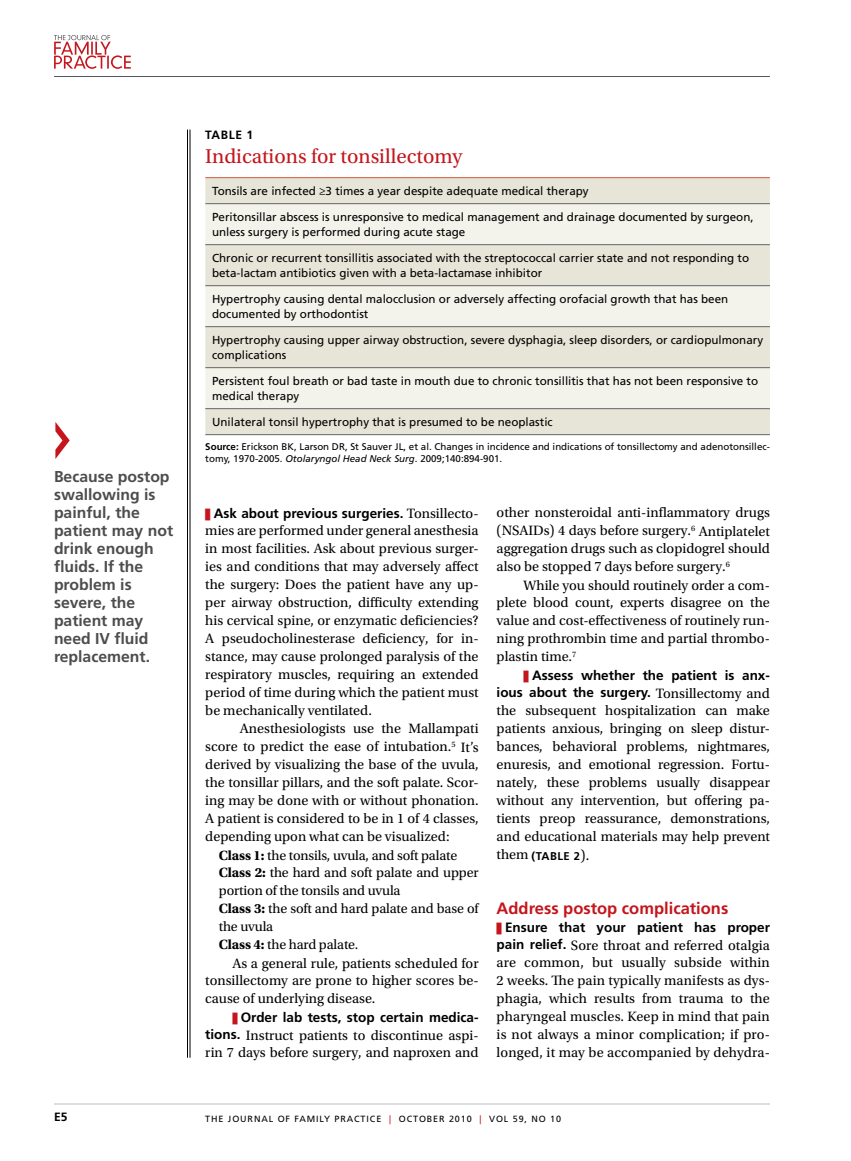
<style>
.page{position:relative;width:851px;height:1161px;background:#fff}
.page>*{position:absolute;margin:0;border:0;box-sizing:border-box;transform-origin:0 0}
.t1{font:21px "Utopia Std";color:#c4161c}
.t2{font:700 16.5px "Frutiger LT Std";color:#c4161c}
.t3{font:700 15.75px/18px "Frutiger LT Std";color:#4d4d4f}
.t4{font:14.25px/18px "Utopia Std";color:#000;text-align:justify}
.t5{font:14.1px/18px "Utopia Std";letter-spacing:-.01em;color:#000}
.t6{font:700 13.5px/18px "Frutiger LT Std";color:#000;text-align:right}
.t7{font:700 12px "Frutiger LT Std";color:#000}
.t8{font:11.7px/15px "Frutiger LT Std";color:#000}
.t9{font:700 11.25px "Frutiger LT Std";letter-spacing:.04em;color:#000}
.t10{font:9.75px/12px "Frutiger LT Std";color:#000}
.t11{font:9px "Frutiger LT Std";letter-spacing:.1em;color:#000}
.s1{font-weight:700}
.s2{font-style:italic}
.s3{font-family:"Utopia Std";font-weight:400;font-size:14.25px}
.s4{font-family:"Frutiger LT Std";font-weight:700;font-size:13.5px}
.s5{color:#c4161c}
</style>
<div class="page">
<svg style="left:54px;top:35px;width:77px;height:34px"></svg>
<hr style="left:54px;top:76px;width:716px;height:1px;background:#58595b">
<hr style="left:54px;top:1104px;width:716px;height:1px;background:#bcbec0">
<hr style="left:190px;top:130px;width:1px;height:928px;background:#000">
<hr style="left:187px;top:130px;width:1px;height:928px;background:#000">
<svg style="left:55px;top:422px;width:15px;height:37px"></svg>
<div style="left:205px;top:178px;width:565px;height:256px;background:#e7e5d8"></div>
<svg style="left:205px;top:204px;width:565px;height:204px;background:#edece2"></svg>
<hr style="left:205px;top:203px;width:565px;height:1px;background:#636466">
<hr style="left:205px;top:244px;width:565px;height:1px;background:#636466">
<hr style="left:205px;top:285px;width:565px;height:1px;background:#636466">
<hr style="left:205px;top:326px;width:565px;height:1px;background:#636466">
<hr style="left:205px;top:367px;width:565px;height:1px;background:#636466">
<hr style="left:205px;top:408px;width:565px;height:1px;background:#636466">
<hr style="left:205px;top:434px;width:565px;height:1px;background:#636466">
<hr style="left:205px;top:177px;width:565px;height:1px;background:#d1583f">
<p class="t7" style="left:205px;top:128px;width:15px">Table</p>
<p class="t7" style="left:247px;top:128px;width:8px">1</p>
<h1 class="t1" style="left:205px;top:145px;width:258px">Indications for tonsillectomy</h1>
<p class="t8" style="left:212px;top:184px;width:378px">Tonsils are infected ≥3 times a year despite adequate medical therapy</p>
<p class="t8" style="left:212px;top:210px;width:543px">Peritonsillar abscess is unresponsive to medical management and drainage documented by surgeon, unless surgery is performed during acute stage</p>
<p class="t8" style="left:212px;top:251px;width:538px">Chronic or recurrent tonsillitis associated with the streptococcal carrier state and not responding to beta-lactam antibiotics given with a beta-lactamase inhibitor</p>
<p class="t8" style="left:212px;top:291px;width:517px">Hypertrophy causing dental malocclusion or adversely affecting orofacial growth that has been documented by orthodontist</p>
<p class="t8" style="left:212px;top:332px;width:552px">Hypertrophy causing upper airway obstruction, severe dysphagia, sleep disorders, or cardiopulmonary complications</p>
<p class="t8" style="left:212px;top:373px;width:547px">Persistent foul breath or bad taste in mouth due to chronic tonsillitis that has not been responsive to medical therapy</p>
<p class="t8" style="left:212px;top:414px;width:342px">U nilateral tonsil hypertrophy that is presumed to be neoplastic</p>
<p class="t3" style="left:54px;top:467px;width:121px">Because postop swallowing is painful, the patient may not drink enough fluids. If the problem is severe, the patient may need IV fluid replacement.</p>
<p class="t10" style="left:205px;top:441px;width:566px"><span class="s1">Source:</span> Erickson BK, Larson DR, St Sauver JL, et al. Changes in incidence and indications of tonsillectomy and adenotonsillec&shy;tomy, 1970-2005. <span class="s2">Otolaryngol Head Neck Surg</span>. 2009;140:894-901.</p>
<p class="t6" style="left:214px;top:504px;width:266px">Ask about previous surgeries. <span class="s3">Tonsillecto-</span></p>
<p class="t4" style="left:205px;top:522px;width:275px">mies are performed under general anesthesia in most facilities. Ask about previous surger&shy;ies and conditions that may adversely affect the surgery: Does the patient have any up&shy;per airway obstruction, difficulty extending his cervical spine, or enzymatic deficiencies?<br>A pseudocholinesterase deficiency, for in&shy;stance, may cause prolonged paralysis of the respiratory muscles, requiring an extended period of time during which the patient must be mechanically ventilated.</p>
<p class="t4" style="left:205px;top:720px;width:275px;text-indent:35px">Anesthesiologists use the Mallampati score to predict the ease of intubation.<sup>5</sup> It’s derived by visualizing the base of the uvula, the tonsillar pillars, and the soft palate. Scor&shy;ing may be done with or without phonation.<br>A patient is considered to be in 1 of 4 classes, depending upon what can be visualized:</p>
<p class="t5" style="left:219px;top:846px;width:261px"><span class="s1">Class 1:</span> the tonsils, uvula, and soft palate<br><span class="s1">Class 2:</span> the hard and soft palate and upper portion of the tonsils and uvula<br><span class="s1">Class 3:</span> the soft and hard palate and base of the uvula<br><span class="s1">Class 4:</span> the hard palate.</p>
<p class="t4" style="left:205px;top:954px;width:275px;text-indent:27px">As a general rule, patients scheduled for tonsillectomy are prone to higher scores be&shy;cause of underlying disease.</p>
<p class="t6" style="left:241px;top:1008px;width:239px">Order lab tests, stop certain medica-</p>
<p class="t4" style="left:205px;top:1026px;width:275px"><span class="s4">tions.</span> Instruct patients to discontinue aspi&shy;rin 7 days before surgery, and naproxen and</p>
<p class="t4" style="left:496px;top:504px;width:275px">other nonsteroidal anti-inflammatory drugs (NSAIDs) 4 days before surgery.<sup>6</sup> Antiplatelet aggregation drugs such as clopidogrel should also be stopped 7 days before surgery.<sup>6</sup></p>
<p class="t4" style="left:496px;top:576px;width:275px;text-indent:27px">While you should routinely order a com&shy;plete blood count, experts disagree on the value and cost-effectiveness of routinely run&shy;ning prothrombin time and partial thrombo&shy;plastin time.<sup>7</sup></p>
<p class="t6" style="left:496px;top:666px;width:275px">Assess whether the patient is anx-<br>ious about the surgery. <span class="s3">Tonsillectomy and</span></p>
<p class="t4" style="left:496px;top:702px;width:275px">the subsequent hospitalization can make patients anxious, bringing on sleep distur&shy;bances, behavioral problems, nightmares, enuresis, and emotional regression. Fortu&shy;nately, these problems usually disappear without any intervention, but offering pa&shy;tients preop reassurance, demonstrations, and educational materials may help prevent</p>
<p class="t9" style="left:496px;top:849px;width:94px"><span class="s3">them</span> (TABLE 2<span class="s3">).</span></p>
<p class="t2" style="left:496px;top:898px;width:233px">Address postop complications</p>
<p class="t6" style="left:505px;top:918px;width:266px">Ensure that your patient has proper</p>
<p class="t4" style="left:496px;top:936px;width:275px"><span class="s4">pain relief.</span> Sore throat and referred otalgia are common, but usually subside within 2 weeks. The pain typically manifests as dys&shy;phagia, which results from trauma to the pharyngeal muscles. Keep in mind that pain is not always a minor complication; if pro&shy;longed, it may be accompanied by dehydra-</p>
<p class="t7" style="left:54px;top:1110px;width:15px">E5</p>
<p class="t11" style="left:205px;top:1113px;width:194px">The Journal of Family Practice <span class="s5">|</span> OCTO</p>
<p class="t11" style="left:427px;top:1113px;width:136px">BER 2010 <span class="s5">|</span> Vol 59, No 10</p>
</div>
